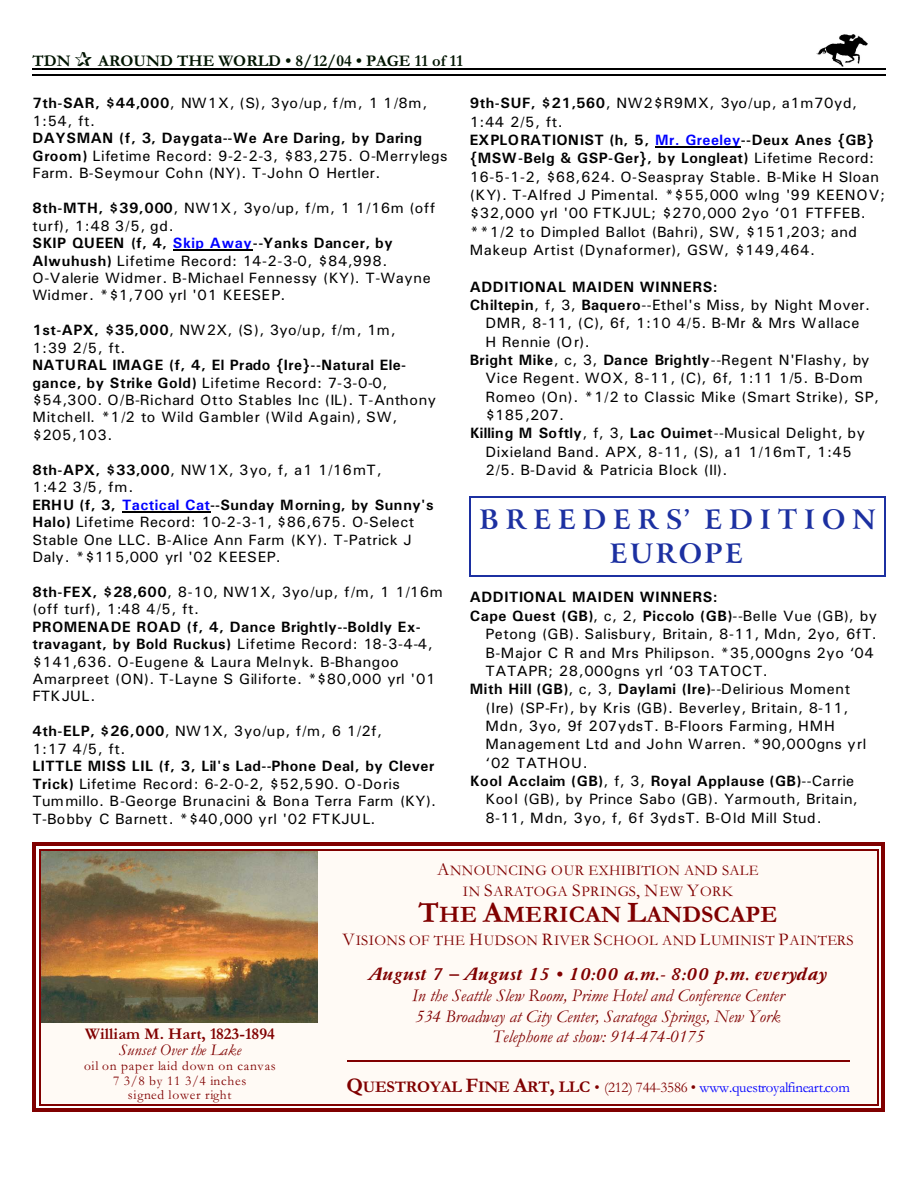
<style>
.page{position:relative;width:918px;height:1188px;background:#fff}
.page>*{position:absolute;margin:0;border:0;box-sizing:border-box;transform-origin:0 0}
.t1{font:700 27px/33.3px "Arrus BT";letter-spacing:.25em;color:#1c30a1;text-align:center}
.t2{font:700 24px "Garamond";letter-spacing:.005em;color:#800000}
.t3{font:italic 18px/20.7px "Garamond";color:#800000;text-align:center}
.t4{font:700 16.5px "Garamond";color:#001400}
.t5{font:700 16.5px "Garamond";letter-spacing:.005em;color:#800000}
.t6{font:italic 16.5px "Garamond";letter-spacing:.005em;color:#800000}
.t7{font:15px/17.4px "Univers";letter-spacing:.035em;color:#000}
.t8{font:700 15px "Univers";letter-spacing:.035em;color:#000}
.t9{font:15px/20.7px "Garamond";letter-spacing:.025em;color:#800000;text-align:center}
.t10{font:15px "Garamond";letter-spacing:-.01em;color:#00f}
.t11{font:15px/17.4px "Univers";letter-spacing:.06em;color:#000}
.t12{font:15px "Univers";letter-spacing:.055em;color:#000}
.t13{font:13.5px/14.7px "Garamond";letter-spacing:.055em;color:#800000;text-align:center}
.s1{font-weight:700}
.s2{font-weight:700;color:#00f}
.s3{font-weight:400}
.s4{font-size:18px}
.s5{font-size:30px}
.s6{font-weight:700;font-style:normal}
.s7{font-weight:700;font-size:21px;color:#800000}
.s8{font-weight:700;font-size:16.5px;color:#800000}
.s9{color:#800000}
</style>
<div class="page">
<img style="left:817px;top:35px;width:51px;height:31px">
<hr style="left:32px;top:68px;width:853px;height:1px;background:#000">
<hr style="left:32px;top:75px;width:853px;height:1px;background:#000">
<div style="left:39px;top:849px;width:840px;height:256px;background:#fffaf5"></div>
<img style="left:40px;top:852px;width:278px;height:171px">
<hr style="left:347px;top:1060px;width:502px;height:2px;background:#800000">
<hr style="left:39px;top:849px;width:1px;height:256px;background:#800000">
<hr style="left:877px;top:849px;width:2px;height:256px;background:#800000">
<hr style="left:39px;top:849px;width:839px;height:1px;background:#800000">
<hr style="left:39px;top:1104px;width:839px;height:1px;background:#800000">
<hr style="left:32px;top:842px;width:4px;height:270px;background:#800000">
<hr style="left:881px;top:842px;width:4px;height:270px;background:#800000">
<hr style="left:32px;top:842px;width:853px;height:4px;background:#800000">
<hr style="left:32px;top:1108px;width:853px;height:4px;background:#800000">
<hr style="left:470px;top:496px;width:1px;height:81px;background:#1c30a1">
<hr style="left:884px;top:496px;width:1px;height:81px;background:#1c30a1">
<hr style="left:470px;top:496px;width:415px;height:2px;background:#1c30a1">
<hr style="left:470px;top:576px;width:415px;height:1px;background:#1c30a1">
<hr style="left:173px;top:250px;width:80px;height:1px;background:#000">
<hr style="left:122px;top:511px;width:88px;height:1px;background:#000">
<hr style="left:655px;top:147px;width:86px;height:1px;background:#000">
<p class="t4" style="left:32px;top:55px;width:40px">TDN</p>
<p class="t4" style="left:98px;top:55px;width:366px">AROUND THE WORLD • 8/12/04 • PAGE 11 of 11</p>
<p class="t11" style="left:32px;top:96px;width:397px"><span class="s1">7th-SAR, $44,000</span>, NW1X, (S), 3yo/up, f/m, 1 1/8m,<br>1:54, ft.</p>
<p class="t7" style="left:32px;top:131px;width:417px"><span class="s1">DAYSMAN (f, 3, Daygata--We Are Daring, by Daring<br>Groom)</span> Lifetime Record: 9-2-2-3, $83,275. O-Merrylegs<br>Farm. B-Seymour Cohn (NY). T-John O Hertler.</p>
<p class="t7" style="left:32px;top:201px;width:405px"><span class="s1">8th-MTH, $39,000</span>, NW1X, 3yo/up, f/m, 1 1/16m (off turf), 1:48 3/5, gd.<br><span class="s1">SKIP QUEEN (f, 4,</span> <span class="s2">Skip Away</span><span class="s1">--Yanks Dancer, by Alwuhush)</span> Lifetime Record: 14-2-3-0, $84,998.<br>O-Valerie Widmer. B-Michael Fennessy (KY). T-Wayne Widmer. *$1,700 yrl '01 KEESEP.</p>
<p class="t7" style="left:32px;top:323px;width:365px"><span class="s1">1st-APX, $35,000</span>, NW2X, (S), 3yo/up, f/m, 1m,<br>1:39 2/5, ft.</p>
<p class="t7" style="left:32px;top:358px;width:405px"><span class="s1">NATURAL IMAGE (f, 4, El Prado {Ire}--Natural Ele&shy;gance, by Strike Gold)</span> Lifetime Record: 7-3-0-0, $54,300. O/B-Richard Otto Stables Inc (IL). T-Anthony Mitchell. *1/2 to Wild Gambler (Wild Again), SW, $205,103.</p>
<p class="t7" style="left:32px;top:462px;width:403px"><span class="s1">8th-APX, $33,000</span>, NW1X, 3yo, f, a1 1/16mT,<br>1:42 3/5, fm.<br><span class="s1">ERHU (f, 3,</span> <span class="s2">Tactical Cat</span><span class="s1">--Sunday Morning, by Sunny's Halo)</span> Lifetime Record: 10-2-3-1, $86,675. O-Select Stable One LLC. B-Alice Ann Farm (KY). T-Patrick J Daly. *$115,000 yrl '02 KEESEP.</p>
<p class="t7" style="left:32px;top:584px;width:412px"><span class="s1">8th-FEX, $28,600</span>, 8-10, NW1X, 3yo/up, f/m, 1 1/16m (off turf), 1:48 4/5, ft.</p>
<p class="t7" style="left:32px;top:619px;width:405px"><span class="s1">PROMENADE ROAD (f, 4, Dance Brightly--Boldly Ex&shy;travagant, by Bold Ruckus)</span> Lifetime Record: 18-3-4-4, $141,636. O-Eugene &amp; Laura Melnyk. B-Bhangoo Amarpreet (ON). T-Layne S Giliforte. *$80,000 yrl '01<br>FTKJUL.</p>
<p class="t7" style="left:32px;top:724px;width:351px"><span class="s1">4th-ELP, $26,000</span>, NW1X, 3yo/up, f/m, 6 1/2f,<br>1:17 4/5, ft.</p>
<p class="t7" style="left:32px;top:759px;width:405px"><span class="s1">LITTLE MISS LIL (f, 3, Lil's Lad--Phone Deal, by Clever Trick)</span> Lifetime Record: 6-2-0-2, $52,590. O-Doris Tummillo. B-George Brunacini &amp; Bona Terra Farm (KY).<br>T-Bobby C Barnett. *$40,000 yrl '02 FTKJUL.</p>
<p class="t7" style="left:470px;top:95px;width:417px;line-height:18.3px"><span class="s1">9th-SUF, $21,560</span>, NW2$R9MX, 3yo/up, a1m70yd, 1:44 2/5, ft.<br><span class="s1">EXPLORATIONIST (h, 5,</span> <span class="s2">Mr. Greeley</span><span class="s1">--Deux Anes {GB} {MSW-Belg &amp; GSP-Ger}, by Longleat)</span> Lifetime Record:<br>16-5-1-2, $68,624. O-Seaspray Stable. B-Mike H Sloan (KY). T-Alfred J Pimental. *$55,000 wlng '99 KEENOV; $32,000 yrl '00 FTKJUL; $270,000 2yo ‘01 FTFFEB. **1/2 to Dimpled Ballot (Bahri), SW, $151,203; and Makeup Artist (Dynaformer), GSW, $149,464.</p>
<p class="t8" style="left:470px;top:281px;width:250px">ADDITIONAL MAIDEN WINNERS:</p>
<p class="t7" style="left:470px;top:297px;width:402px"><span class="s1">Chiltepin</span>, f, 3, <span class="s1">Baquero</span>--Ethel's Miss, by Night Mover.</p>
<p class="t7" style="left:485px;top:316px;width:375px">DMR, 8-11, (C), 6f, 1:10 4/5. B-Mr &amp; Mrs Wallace</p>
<p class="t7" style="left:485px;top:334px;width:106px">H Rennie (Or).</p>
<p class="t7" style="left:470px;top:353px;width:401px"><span class="s1">Bright Mike</span>, c, 3, <span class="s1">Dance Brightly</span>--Regent N'Flashy, by</p>
<p class="t7" style="left:485px;top:371px;width:379px">Vice Regent. WOX, 8-11, (C), 6f, 1:11 1/5. B-Dom</p>
<p class="t7" style="left:485px;top:389px;width:395px">Romeo (On). *1/2 to Classic Mike (Smart Strike), SP,</p>
<p class="t7" style="left:485px;top:408px;width:80px">$185,207.</p>
<p class="t7" style="left:470px;top:426px;width:397px"><span class="s1">Killing M Softly</span>, f, 3, <span class="s1">Lac Ouimet</span>--Musical Delight, by</p>
<p class="t7" style="left:485px;top:444px;width:368px">Dixieland Band. APX, 8-11, (S), a1 1/16mT, 1:45</p>
<p class="t7" style="left:485px;top:463px;width:244px">2/5. B-David &amp; Patricia Block (Il).</p>
<h1 class="t1" style="left:480px;top:506px;width:398px">BREEDERS’ EDITION<br>EUROPE</h1>
<p class="t8" style="left:470px;top:592px;width:250px">ADDITIONAL MAIDEN WINNERS:</p>
<p class="t8" style="left:470px;top:610px;width:409px">Cape Quest (GB)<span class="s3">, c, 2,</span> Piccolo (GB)<span class="s3">--Belle Vue (GB), by</span></p>
<p class="t7" style="left:485px;top:627px;width:393px">Petong (GB). Salisbury, Britain, 8-11, Mdn, 2yo, 6fT.</p>
<p class="t7" style="left:485px;top:645px;width:390px">B-Major C R and Mrs Philipson. *35,000gns 2yo ‘04</p>
<p class="t7" style="left:485px;top:663px;width:284px">TATAPR; 28,000gns yrl ‘03 TATOCT.</p>
<p class="t8" style="left:470px;top:684px;width:382px">Mith Hill (GB)<span class="s3">, c, 3,</span> Daylami (Ire)<span class="s3">--Delirious Moment</span></p>
<p class="t7" style="left:485px;top:700px;width:365px">(Ire) (SP-Fr), by Kris (GB). Beverley, Britain, 8-11,</p>
<p class="t12" style="left:485px;top:721px;width:351px">Mdn, 3yo, 9f 207ydsT. B-Floors Farming, HMH</p>
<p class="t7" style="left:485px;top:737px;width:382px">Management Ltd and John Warren. *90,000gns yrl</p>
<p class="t12" style="left:485px;top:757px;width:104px">‘02 TATHOU.</p>
<p class="t8" style="left:470px;top:776px;width:386px">Kool Acclaim (GB)<span class="s3">, f, 3,</span> Royal Applause (GB)<span class="s3">--Carrie</span></p>
<p class="t7" style="left:485px;top:792px;width:374px">Kool (GB), by Prince Sabo (GB). Yarmouth, Britain,</p>
<p class="t7" style="left:485px;top:810px;width:338px">8-11, Mdn, 3yo, f, 6f 3ydsT. B-Old Mill Stud.</p>
<p class="t5" style="left:85px;top:1028px;width:191px">William M. Hart, 1823-1894</p>
<p class="t6" style="left:119px;top:1044px;width:124px">Sunset Over the Lake</p>
<p class="t13" style="left:84px;top:1060px;width:193px">oil on paper laid down on canvas<br>7 3/8 by 11 3/4 inches<br>signed lower right</p>
<p class="t9" style="left:437px;top:862px;width:323px"><span class="s4">A</span>NNOUNCING OUR EXHIBITION AND SALE<br>IN <span class="s4">S</span>ARATOGA <span class="s4">S</span>PRINGS<span class="s4">, N</span>EW <span class="s4">Y</span>ORK</p>
<h2 class="t2" style="left:418px;top:907px;width:360px"><span class="s5">T</span>HE <span class="s5">A</span>MERICAN <span class="s5">L</span>ANDSCAPE</h2>
<p class="t9" style="left:343px;top:932px;width:513px"><span class="s4">V</span>ISIONS OF THE <span class="s4">H</span>UDSON <span class="s4">R</span>IVER <span class="s4">S</span>CHOOL AND <span class="s4">L</span>UMINIST <span class="s4">P</span>AINTERS</p>
<p class="t3" style="left:369px;top:966px;width:459px"><span class="s1">August 7 August 15</span> <span class="s6">•</span> <span class="s1">10:00 a.m.- 8:00 p.m. everyday </span>In the Seattle Slew Room, Prime Hotel and Conference Center<br>534 Broadway at City Center, Saratoga Springs, New York<br>Telephone at show: 914-474-0175</p>
<p class="t10" style="left:346px;top:1082px;width:505px"><span class="s7">Q</span><span class="s8">UESTROYAL</span> <span class="s7">F</span><span class="s8">INE</span> <span class="s7">A</span><span class="s8">RT</span><span class="s7">,</span> <span class="s8">LLC</span> <span class="s9">• (212) 744-3586 •</span> www.questroyalfineart.com</p>
</div>
